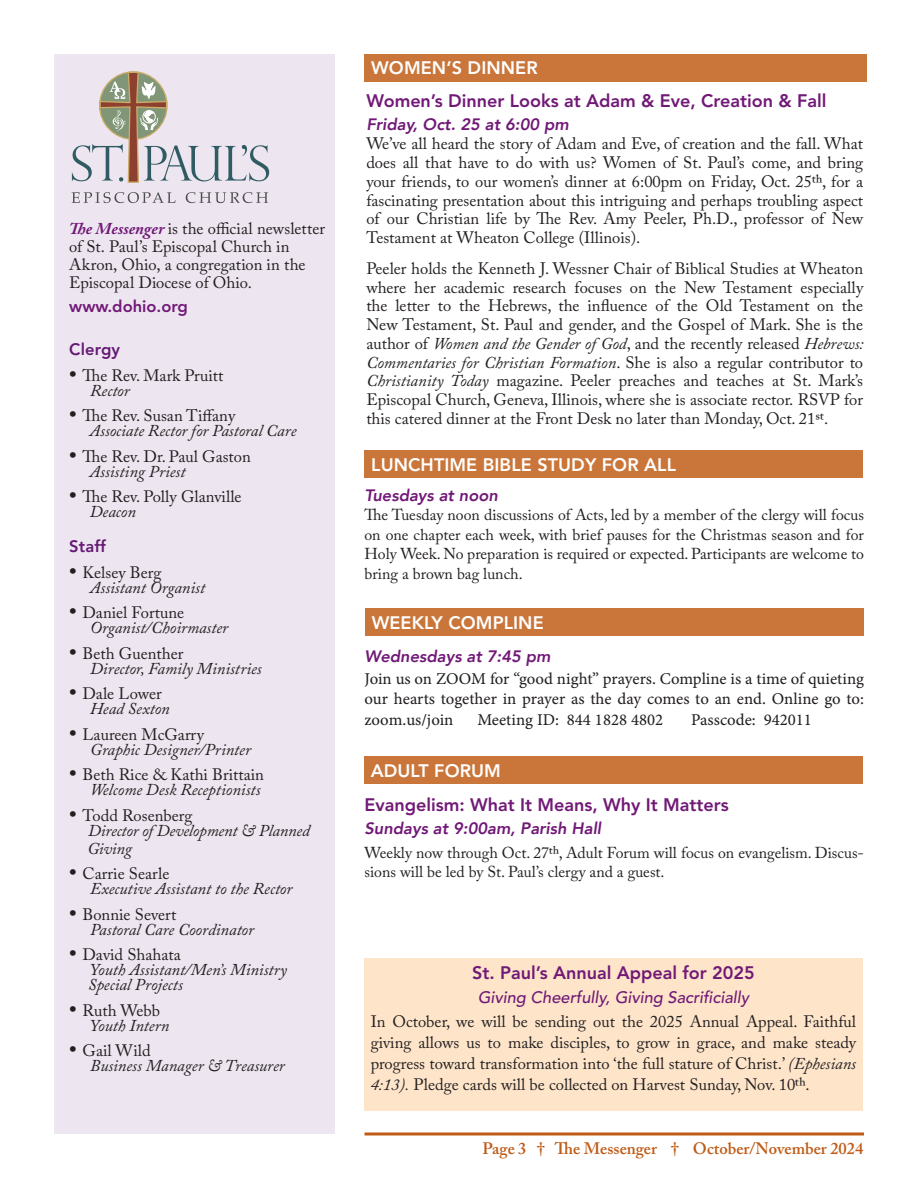
<style>
.page{position:relative;width:918px;height:1188px;background:#fff}
.page>*{position:absolute;margin:0;border:0;box-sizing:border-box;transform-origin:0 0}
.Default{font:800 18px "Avenir LT Std";color:#711977}
.t1{font:800 18px "Avenir LT Std";letter-spacing:.005em;color:#fff}
.Body_Copy_Style{font:16.5px/18.8px "Adobe Caslon Pro";color:#231f20;text-align:justify}
.Body_Copy_Style-2{font:italic 16.5px/18px "Adobe Caslon Pro";color:#231f20}
.No_Spacing{font:16.5px/19.5px "Minion Pro Capt";color:#231f20}
.Default-2{font:italic 800 16.5px "Avenir";color:#711977}
.Body_Copy_Style-3{font:600 16.5px "Adobe Caslon Pro";color:#bf5b16}
.t2{font:italic 500 16.5px "Avenir LT Std";color:#711977}
.t3{font:800 16.5px "Avenir LT Std";color:#711977}
.t4{font:800 16.5px "Avenir LT Std";letter-spacing:.01em;color:#641974}
.t5{font:15.75px/19.5px "Adobe Caslon Pro";color:#231f20}
.s1{font-weight:700;font-style:italic;color:#711977}
.s2{font-family:"Myriad Pro";font-size:27px}
.s3{font-style:italic}
</style>
<div class="page">
<div style="left:55px;top:55px;width:280px;height:1079px;background:#ede6f0"></div>
<svg style="left:364px;top:1132px;width:500px;height:4px;fill:#deac8a"></svg>
<svg style="left:72px;top:192px;width:104px;height:11px"></svg>
<svg style="left:186px;top:192px;width:82px;height:11px"></svg>
<svg style="left:72px;top:71px;width:197px;height:112px"></svg>
<div style="left:365px;top:609px;width:499px;height:27px;background:#ca763a"></div>
<div style="left:364px;top:451px;width:499px;height:27px;background:#ca763a"></div>
<div style="left:364px;top:54px;width:503px;height:27px;background:#ca763a"></div>
<div style="left:364px;top:958px;width:499px;height:153px;background:#fee5ca"></div>
<div style="left:364px;top:756px;width:499px;height:27px;background:#ca763a"></div>
<p class="Body_Copy_Style" style="left:69px;top:219px;width:257px;line-height:18px;text-align:left"><span class="s1">The Messenger</span> is the official newsletter of St. Paul’s Episcopal Church in Akron, Ohio, a congregation in the Episcopal Diocese of Ohio.</p>
<p class="t3" style="left:69px;top:297px;width:120px">www.dohio.org</p>
<p class="t4" style="left:69px;top:340px;width:52px">Clergy</p>
<p class="Body_Copy_Style" style="left:69px;top:366px;width:155px"><span class="s2">•</span> The Rev. Mark Pruitt</p>
<p class="Body_Copy_Style-2" style="left:90px;top:381px;width:41px">Rector</p>
<p class="Body_Copy_Style" style="left:69px;top:406px;width:167px"><span class="s2">•</span> The Rev. Susan Tiffany</p>
<p class="Body_Copy_Style-2" style="left:90px;top:422px;width:208px">Associate Rector for Pastoral Care</p>
<p class="Body_Copy_Style" style="left:69px;top:447px;width:183px"><span class="s2">•</span> The Rev. Dr. Paul Gaston</p>
<p class="Body_Copy_Style-2" style="left:90px;top:462px;width:97px">Assisting Priest</p>
<p class="Body_Copy_Style" style="left:69px;top:487px;width:174px"><span class="s2">•</span> The Rev. Polly Glanville</p>
<p class="Body_Copy_Style-2" style="left:90px;top:503px;width:48px">Deacon</p>
<p class="t4" style="left:69px;top:537px;width:38px">Staff</p>
<p class="Body_Copy_Style" style="left:69px;top:562px;width:94px"><span class="s2">•</span> Kelsey Berg</p>
<p class="Body_Copy_Style-2" style="left:90px;top:578px;width:117px">Assistant Organist</p>
<p class="Body_Copy_Style" style="left:69px;top:603px;width:117px"><span class="s2">•</span> Daniel Fortune</p>
<p class="Body_Copy_Style-2" style="left:90px;top:618px;width:139px">Organist/Choirmaster</p>
<p class="Body_Copy_Style" style="left:69px;top:643px;width:116px"><span class="s2">•</span> Beth Guenther</p>
<p class="Body_Copy_Style-2" style="left:90px;top:659px;width:173px">Director, Family Ministries</p>
<p class="Body_Copy_Style" style="left:69px;top:684px;width:94px"><span class="s2">•</span> Dale Lower</p>
<p class="Body_Copy_Style-2" style="left:90px;top:699px;width:81px">Head Sexton</p>
<p class="Body_Copy_Style" style="left:69px;top:724px;width:136px"><span class="s2">•</span> Laureen McGarry</p>
<p class="Body_Copy_Style-2" style="left:90px;top:740px;width:162px">Graphic Designer/Printer</p>
<p class="Body_Copy_Style" style="left:69px;top:765px;width:196px"><span class="s2">•</span> Beth Rice &amp; Kathi Brittain</p>
<p class="Body_Copy_Style-2" style="left:90px;top:780px;width:172px">Welcome Desk Receptionists</p>
<p class="Body_Copy_Style" style="left:69px;top:805px;width:125px"><span class="s2">•</span> Todd Rosenberg</p>
<p class="Body_Copy_Style-2" style="left:87px;top:821px;width:224px">Director of Development &amp; Planned<br>Giving</p>
<p class="Body_Copy_Style" style="left:69px;top:864px;width:102px"><span class="s2">•</span> Carrie Searle</p>
<p class="Body_Copy_Style-2" style="left:90px;top:879px;width:204px">Executive Assistant to the Rector</p>
<p class="Body_Copy_Style" style="left:69px;top:904px;width:108px"><span class="s2">•</span> Bonnie Severt</p>
<p class="Body_Copy_Style-2" style="left:90px;top:920px;width:165px">Pastoral Care Coordinator</p>
<p class="Body_Copy_Style" style="left:69px;top:945px;width:113px"><span class="s2">•</span> David Shahata</p>
<p class="Body_Copy_Style-2" style="left:90px;top:960px;width:198px">Youth Assistant/Men’s Ministry</p>
<p class="Body_Copy_Style-2" style="left:88px;top:975px;width:96px">Special Projects</p>
<p class="Body_Copy_Style" style="left:69px;top:1000px;width:93px"><span class="s2">•</span> Ruth Webb</p>
<p class="Body_Copy_Style-2" style="left:90px;top:1016px;width:81px">Youth Intern</p>
<p class="Body_Copy_Style" style="left:69px;top:1041px;width:81px"><span class="s2">•</span> Gail Wild</p>
<p class="Body_Copy_Style-2" style="left:90px;top:1056px;width:196px">Business Manager &amp; Treasurer</p>
<p class="t1" style="left:371px;top:57px;width:168px">WOMEN’S DINNER</p>
<p class="Default" style="left:366px;top:90px;width:462px">Women’s Dinner Looks at Adam &amp; Eve, Creation &amp; Fall</p>
<p class="Default-2" style="left:366px;top:114px;width:204px">Friday, Oct. 25 at 6:00 pm</p>
<p class="Body_Copy_Style" style="left:366px;top:134px;width:498px">We’ve all heard the story of Adam and Eve, of creation and the fall. What does all that have to do with us? Women of St. Paul’s come, and bring your friends, to our women’s dinner at 6:00pm on Friday, Oct. 25th, for a fascinating presentation about this intriguing and perhaps troubling aspect of our Christian life by The Rev. Amy Peeler, Ph.D., professor of New Testament at Wheaton College (Illinois).</p>
<p class="Body_Copy_Style" style="left:366px;top:259px;width:499px">Peeler holds the Kenneth J. Wessner Chair of Biblical Studies at Wheaton where her academic research focuses on the New Testament especially the letter to the Hebrews, the influence of the Old Testament on the New Testament, St. Paul and gender, and the Gospel of Mark. She is the author of <span class="s3">Women and the Gender of God</span>, and the recently released <span class="s3">Hebrews:<br>Commentaries for Christian Formation</span>. She is also a regular contributor to <span class="s3">Christianity Today</span> magazine. Peeler preaches and teaches at St. Mark’s Episcopal Church, Geneva, Illinois, where she is associate rector. RSVP for this catered dinner at the Front Desk no later than Monday, Oct. 21st.</p>
<p class="t1" style="left:371px;top:454px;width:306px">LUNCHTIME BIBLE STUDY FOR ALL</p>
<p class="Default-2" style="left:364px;top:485px;width:135px">Tuesdays at noon</p>
<p class="t5" style="left:364px;top:505px;width:501px;text-align:justify">The Tuesday noon discussions of Acts, led by a member of the clergy will focus on one chapter each week, with brief pauses for the Christmas season and for Holy Week. No preparation is required or expected. Participants are welcome to bring a brown bag lunch.</p>
<p class="t1" style="left:372px;top:612px;width:173px">WEEKLY COMPLINE</p>
<p class="Default-2" style="left:364px;top:646px;width:188px">Wednesdays at 7:45 pm</p>
<p class="No_Spacing" style="left:364px;top:669px;width:501px">Join us on ZOOM for “good night” prayers. Compline is a time of quieting our hearts together in prayer as the day comes to an end. Online go to:</p>
<p class="No_Spacing" style="left:364px;top:710px;width:91px">zoom.us/join</p>
<p class="No_Spacing" style="left:477px;top:710px;width:187px">Meeting ID: 844 1828 4802</p>
<p class="No_Spacing" style="left:691px;top:710px;width:122px">Passcode: 942011</p>
<p class="t1" style="left:371px;top:760px;width:132px">ADULT FORUM</p>
<p class="Default" style="left:364px;top:794px;width:366px">Evangelism: What It Means, Why It Matters</p>
<p class="Default-2" style="left:364px;top:818px;width:238px">Sundays at 9:00am, Parish Hall</p>
<p class="t5" style="left:364px;top:842px;width:501px">Weekly now through Oct. 27th, Adult Forum will focus on evangelism. Discus&shy;sions will be led by St. Paul’s clergy and a guest.</p>
<p class="Default" style="left:472px;top:962px;width:284px">St. Paul’s Annual Appeal for 2025</p>
<p class="t2" style="left:478px;top:988px;width:273px">Giving Cheerfully, Giving Sacrificially</p>
<p class="Body_Copy_Style" style="left:371px;top:1011px;width:487px;line-height:21px">In October, we will be sending out the 2025 Annual Appeal. Faithful giving allows us to make disciples, to grow in grace, and make steady progress toward transformation into ‘the full stature of Christ.’ <span class="s3">(Ephesians 4:13).</span> Pledge cards will be collected on Harvest Sunday, Nov. 10th.</p>
<p class="Body_Copy_Style-3" style="left:482px;top:1139px;width:382px">Page 3 † The Messenger † October/November 2024</p>
</div>
